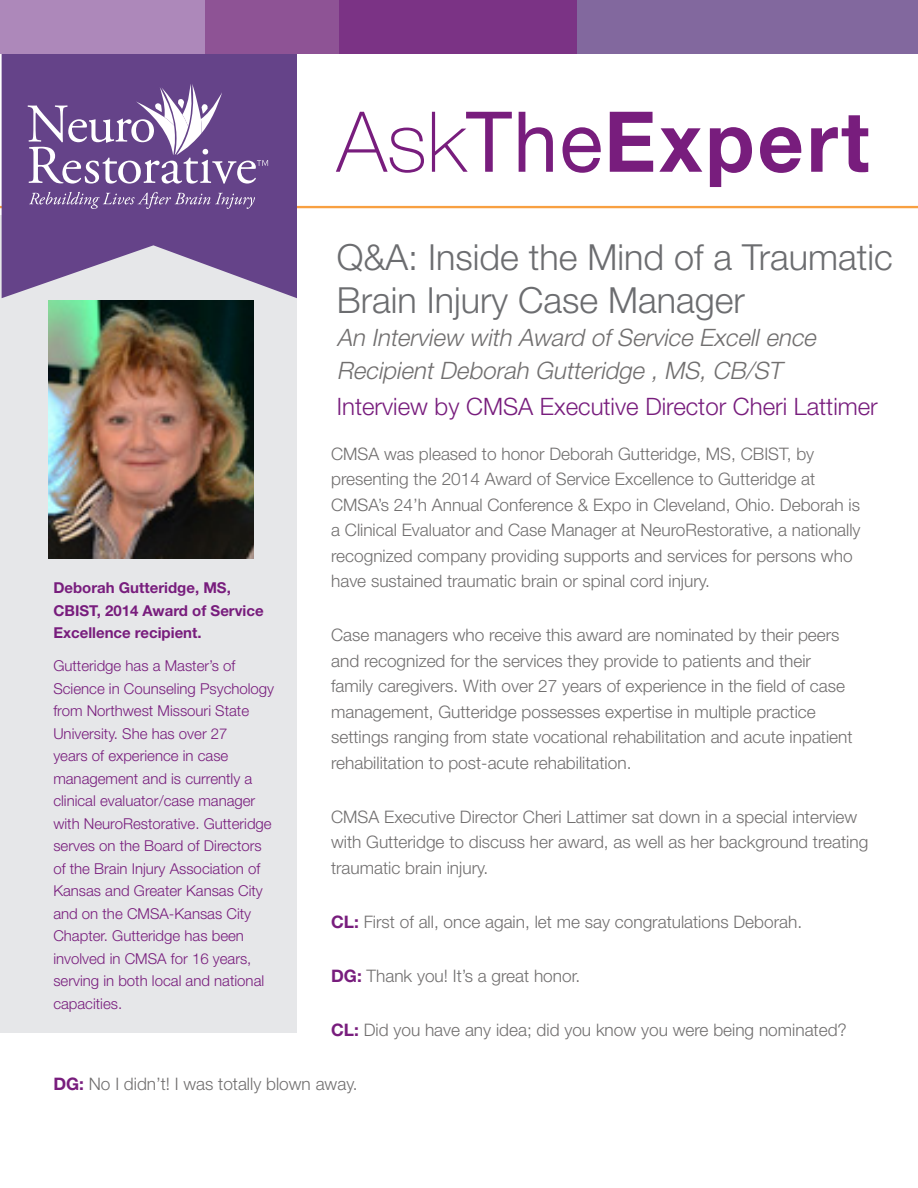
<style>
.page{position:relative;width:918px;height:1188px;background:#fff}
.page>*{position:absolute;margin:0;border:0;box-sizing:border-box;transform-origin:0 0}
.Web_Links{font:700 84px "Helvetica Neue LT Std";letter-spacing:.04em;color:#781d7d;scale:.95 1}
.Email_Basic_Text{font:300 36px/43.2px "Helvetica Neue LT Std";color:#6c6d70}
.Email_Basic_Text-2{font:italic 300 24px "Helvetica Neue LT Std";color:#716f6f}
.Email_Basic_Text-3{font:300 24px "Helvetica Neue LT Std";color:#781d7d}
.Call_Out_Text{font:300 17.25px/25.5px "Helvetica Neue LT Std";color:#716f6f}
.t1{font:300 15px/22.5px "Helvetica Neue LT Std";color:#781d7d}
.t2{font:700 15px/22.5px "Helvetica Neue LT Std";color:#781d7d}
.s1{font-weight:100}
.s2{font-weight:400}
.s3{font-weight:700;color:#781d7d}
</style>
<div class="page">
<hr style="left:0;top:206px;width:918px;height:2px;background:#f8a041">
<div style="left:0;top:215px;width:297px;height:817px;background:#e6e7e9"></div>
<svg style="left:2px;top:53px;width:295px;height:245px;fill:#654389"></svg>
<svg style="left:28px;top:83px;width:240px;height:101px"></svg>
<svg style="left:29px;top:192px;width:226px;height:17px"></svg>
<img style="left:48px;top:300px;width:205px;height:258px">
<div style="left:0;top:0;width:206px;height:53px;background:#ad88ba"></div>
<div style="left:577px;top:0;width:341px;height:53px;background:#82689e"></div>
<div style="left:206px;top:0;width:133px;height:53px;background:#8e5395"></div>
<div style="left:339px;top:0;width:238px;height:53px;background:#7b3385"></div>
<p class="Web_Links" style="left:337px;top:90px;width:562px"><span class="s1">Ask</span><span class="s2">The</span>Expert</p>
<p class="Email_Basic_Text" style="left:337px;top:235px;width:558px">Q&amp;A: Inside the Mind of a Traumatic<br>Brain Injury Case Manager</p>
<p class="Email_Basic_Text-2" style="left:337px;top:323px;width:486px">An Interview with Award ofService Excellence</p>
<p class="Email_Basic_Text-2" style="left:337px;top:356px;width:452px">RecipientDeborah Gutteridge ,MS,CB/ST</p>
<p class="Email_Basic_Text-3" style="left:337px;top:392px;width:543px">Interview by CMSA Executive Director Cheri Lattimer</p>
<p class="Call_Out_Text" style="left:331px;top:441px;width:531px">CMSA was pleased to honor Deborah Gutteridge, MS, CBIST, by presenting the 2014 Award of Service Excellence to Gutteridge at CMSA’s 24’h Annual Conference &amp; Expo in Cleveland, Ohio. Deborah is a Clinical Evaluator and Case Manager at NeuroRestorative, a nationally recognized company providing supports and services for persons who have sustained traumatic brain or spinal cord injury.</p>
<p class="Call_Out_Text" style="left:331px;top:622px;width:523px">Case managers who receive this award are nominated by their peers and recognized for the services they provide to patients and their family caregivers. With over 27 years of experience in the field of case management, Gutteridge possesses expertise in multiple practice settings ranging from state vocational rehabilitation and acute inpatient rehabilitation to post-acute rehabilitation.</p>
<p class="Call_Out_Text" style="left:331px;top:804px;width:539px">CMSA Executive Director Cheri Lattimer sat down in a special interview with Gutteridge to discuss her award, as well as her background treating traumatic brain injury.</p>
<p class="Call_Out_Text" style="left:331px;top:909px;width:473px"><span class="s3">CL:</span> First of all, once again, let me say congratulations Deborah.</p>
<p class="Call_Out_Text" style="left:331px;top:963px;width:251px"><span class="s3">DG:</span> Thank you! It’s a great honor.</p>
<p class="Call_Out_Text" style="left:331px;top:1017px;width:517px"><span class="s3">CL:</span> Did you have any idea; did you know you were being nominated?</p>
<p class="Call_Out_Text" style="left:53px;top:1071px;width:306px"><span class="s3">DG:</span> No I didn’t! I was totally blown away.</p>
<p class="t2" style="left:53px;top:576px;width:212px">Deborah Gutteridge, MS,<br>CBIST, 2014 Award of Service<br>Excellence recipient.</p>
<p class="t1" style="left:53px;top:654px;width:222px">Gutteridge has a Master’s of<br>Science in Counseling Psychology from Northwest Missouri State<br>University. She has over 27<br>years of experience in case management and is currently a clinical evaluator/case manager with NeuroRestorative. Gutteridge serves on the Board of Directors of the Brain Injury Association of<br>Kansas and Greater Kansas City and on the CMSA-Kansas City<br>Chapter. Gutteridge has been involved in CMSA for 16 years, serving in both local and national capacities.</p>
</div>
